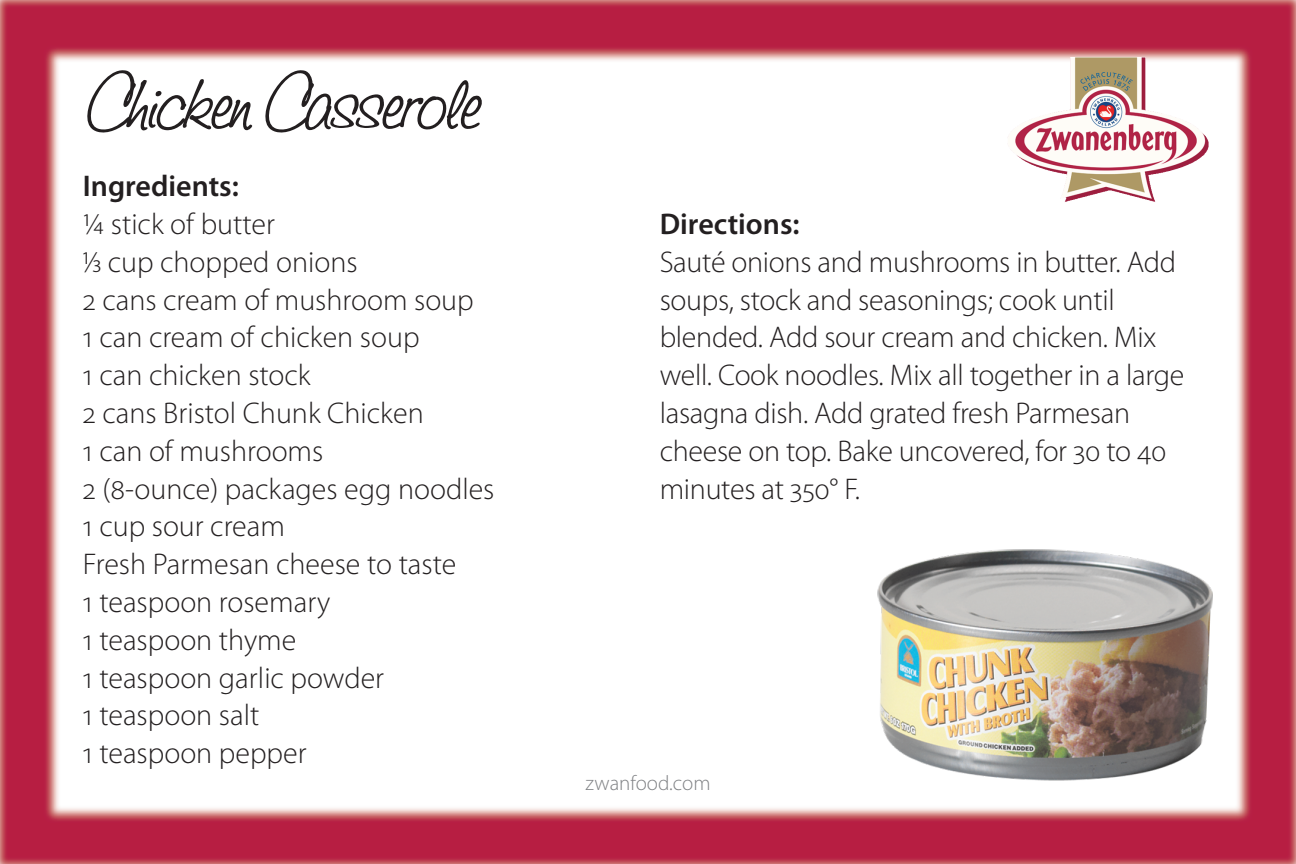
<style>
.page{position:relative;width:1296px;height:864px;background:#fff}
.page>*{position:absolute;margin:0;border:0;box-sizing:border-box;transform-origin:0 0}
.t1{font:300 30px/37.8px "Myriad Pro";color:#231f20}
.t2{font:600 30px "Myriad Pro";color:#231f20}
.t3{font:300 21px "Myriad Pro";color:#808285}
</style>
<div class="page">
<img style="left:0;top:0;width:1296px;height:864px">
<svg style="left:84px;top:67px;width:169px;height:68px"></svg>
<svg style="left:262px;top:67px;width:221px;height:68px"></svg>
<img style="left:867px;top:486px;width:356px;height:356px">
<img style="left:1008px;top:57px;width:201px;height:145px">
<p class="t2" style="left:83px;top:167px;width:157px">Ingredients:</p>
<p class="t1" style="left:83px;top:205px;width:413px">¼ stick of butter<br>1⁄3 cup chopped onions<br>2 cans cream of mushroom soup<br>1 can cream of chicken soup<br>1 can chicken stock<br>2 cans Bristol Chunk Chicken<br>1 can of mushrooms<br>2 (8-ounce) packages egg noodles<br>1 cup sour cream<br>Fresh Parmesan cheese to taste<br>1 teaspoon rosemary<br>1 teaspoon thyme<br>1 teaspoon garlic powder<br>1 teaspoon salt<br>1 teaspoon pepper</p>
<p class="t2" style="left:660px;top:205px;width:141px">Directions:</p>
<p class="t1" style="left:660px;top:243px;width:526px">Sauté onions and mushrooms in butter. Add soups, stock and seasonings; cook until blended. Add sour cream and chicken. Mix well. Cook noodles. Mix all together in a large lasagna dish. Add grated fresh Parmesan cheese on top. Bake uncovered, for 30 to 40 minutes at 350° F.</p>
<p class="t3" style="left:585px;top:770px;width:127px">zwanfood.com</p>
</div>
